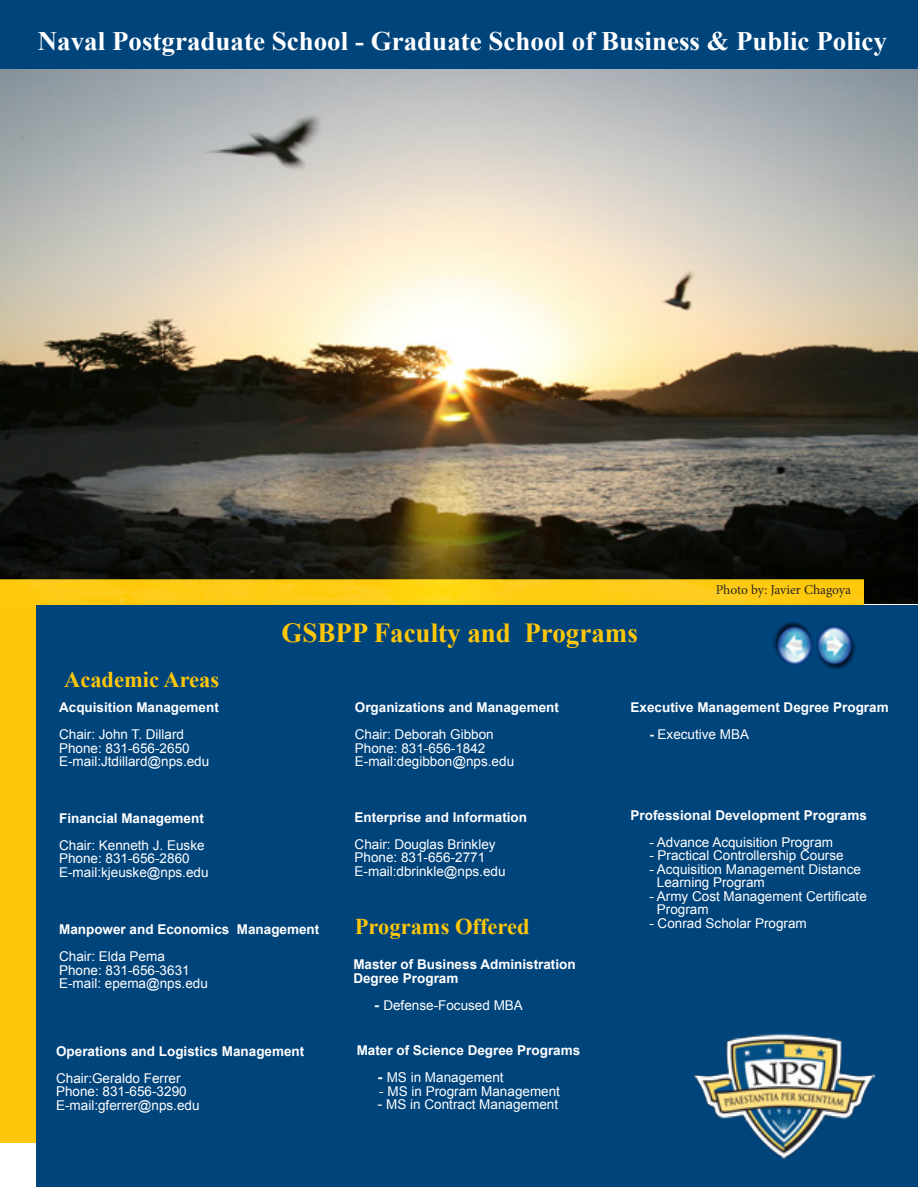
<style>
.page{position:relative;width:918px;height:1188px;background:#fff}
.page>*{position:absolute;margin:0;border:0;box-sizing:border-box;transform-origin:0 0}
.t1{font:700 27.6px "Times New Roman";color:#ffc709}
.t2{font:700 26.7px "Times New Roman";color:#fff}
.t3{font:700 22.5px "Times New Roman";color:#ffc709}
.t4{font:13.5px/13.5px "Arial";color:#fff}
.t5{font:700 13.5px/13.5px "Arial";color:#fff}
.t6{font:13.5px "Minion Pro";letter-spacing:-.005em;color:#231f20}
.s1{font-weight:700}
.s2{font-weight:700;font-size:15px}
.s3{font-size:15px}
</style>
<div class="page">
<img style="left:0;top:68px;width:918px;height:536px">
<div style="left:1px;top:0;width:917px;height:68px;background:#00447c"></div>
<div style="left:1px;top:580px;width:862px;height:562px;background:linear-gradient(to right,#ffcc13,#ffcc14)"></div>
<div style="left:36px;top:605px;width:881px;height:581px;background:#00447c"></div>
<img style="left:694px;top:1033px;width:180px;height:126px">
<img style="left:772px;top:623px;width:39px;height:43px">
<img style="left:811px;top:625px;width:46px;height:43px">
<h2 class="t2" style="left:38px;top:23px;width:851px">Naval Postgraduate School - Graduate School of Business &amp; Public Policy</h2>
<h3 class="t3" style="left:64px;top:664px;width:157px">Academic Areas</h3>
<p class="t5" style="left:59px;top:701px;width:161px">Acquisition Management</p>
<p class="t4" style="left:59px;top:728px;width:152px">Chair: John T. Dillard<br>Phone: 831-656-2650<br>E-mail:Jtdillard@nps.edu</p>
<h1 class="t1" style="left:281px;top:614px;width:358px">GSBPP Faculty and Programs</h1>
<p class="t6" style="left:716px;top:581px;width:137px">Photo by: Javier Chagoya</p>
<p class="t5" style="left:355px;top:701px;width:206px">Organizations and Management</p>
<p class="t4" style="left:355px;top:728px;width:161px">Chair: Deborah Gibbon<br>Phone: 831-656-1842<br>E-mail:degibbon@nps.edu</p>
<p class="t5" style="left:631px;top:700px;width:260px">Executive Management Degree Program</p>
<p class="t4" style="left:649px;top:727px;width:101px"><span class="s1">-</span> Executive MBA</p>
<p class="t5" style="left:59px;top:811px;width:146px">Financial Management</p>
<p class="t4" style="left:59px;top:838px;width:151px">Chair: Kenneth J. Euske<br>Phone: 831-656-2860<br>E-mail:kjeuske@nps.edu</p>
<p class="t5" style="left:59px;top:923px;width:262px">Manpower and Economics Management</p>
<p class="t4" style="left:59px;top:950px;width:150px">Chair: Elda Pema<br>Phone: 831-656-3631<br>E-mail: epema@nps.edu</p>
<p class="t5" style="left:56px;top:1045px;width:250px">Operations and Logistics Management</p>
<p class="t4" style="left:56px;top:1071px;width:145px">Chair:Geraldo Ferrer<br>Phone: 831-656-3290<br>E-mail:gferrer@nps.edu</p>
<p class="t5" style="left:355px;top:811px;width:174px">Enterprise and Information</p>
<p class="t4" style="left:355px;top:838px;width:152px">Chair: Douglas Brinkley<br>Phone: 831-656-2771<br>E-mail:dbrinkle@nps.edu</p>
<h3 class="t3" style="left:355px;top:910px;width:176px">Programs Offered</h3>
<p class="t5" style="left:353px;top:958px;width:224px">Master of Business Administration<br>Degree Program</p>
<p class="t4" style="left:374px;top:998px;width:150px"><span class="s2">-</span> Defense-Focused MBA</p>
<p class="t5" style="left:357px;top:1044px;width:225px">Mater of Science Degree Programs</p>
<p class="t4" style="left:378px;top:1071px;width:128px"><span class="s2">-</span> MS in Management</p>
<p class="t4" style="left:379px;top:1084px;width:182px">- MS in Program Management</p>
<p class="t4" style="left:378px;top:1098px;width:182px"><span class="s3">-</span> MS in Contract Management</p>
<p class="t5" style="left:631px;top:809px;width:238px">Professional Development Programs</p>
<p class="t4" style="left:649px;top:836px;width:185px">- Advance Acquisition Program</p>
<p class="t4" style="left:649px;top:849px;width:196px">- Practical Controllership Course</p>
<p class="t4" style="left:657px;top:863px;width:206px;text-indent:-8px">- Acquisition Management Distance<br>Learning Program</p>
<p class="t4" style="left:657px;top:890px;width:212px;text-indent:-8px">- Army Cost Management Certificate<br>Program</p>
<p class="t4" style="left:649px;top:917px;width:159px">- Conrad Scholar Program</p>
</div>
